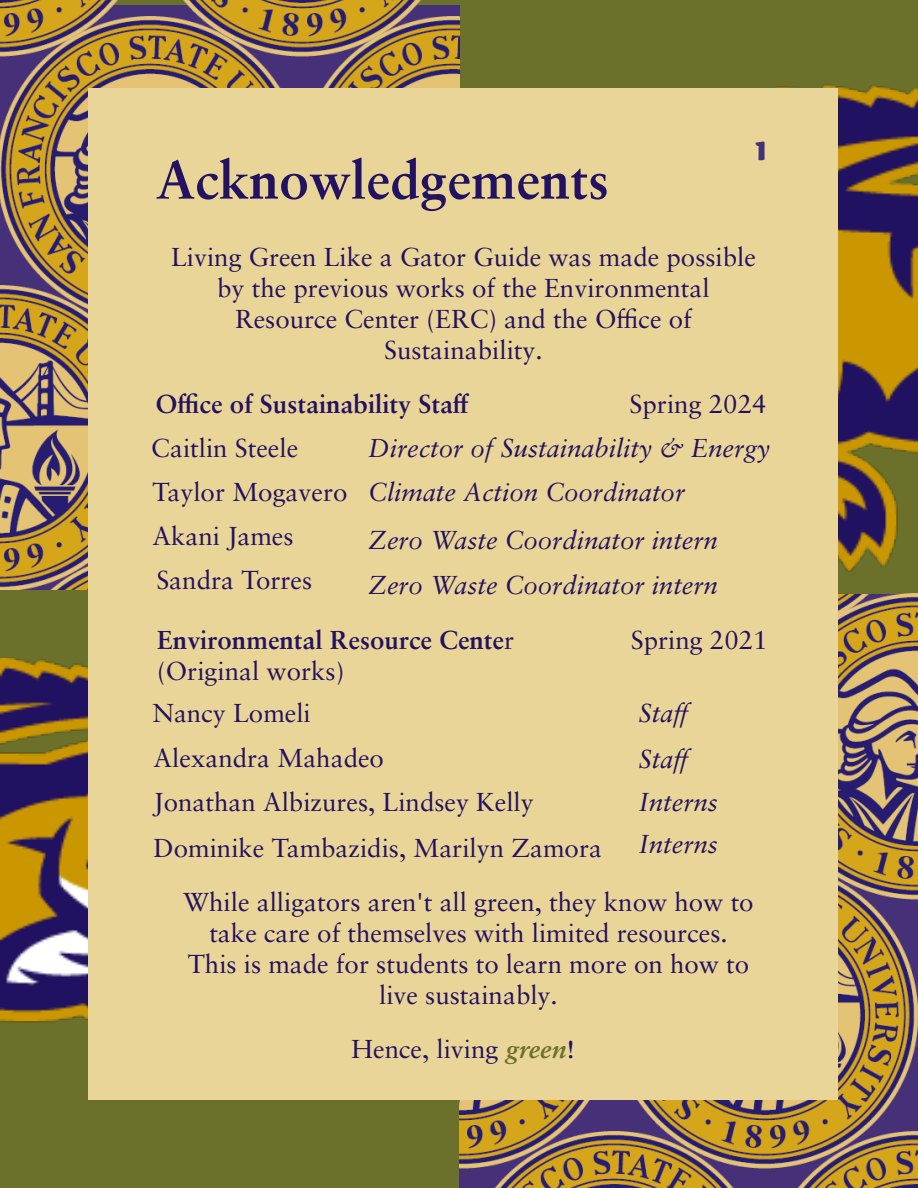
<style>
.page{position:relative;width:918px;height:1188px;background:#fff}
.page>*{position:absolute;margin:0;border:0;box-sizing:border-box;transform-origin:0 0}
.t1{font:700 54px "Sabon LT Pro";color:#231161}
.t2{font:25.95px/31px "Sabon LT Pro";color:#231161}
.t3{font:italic 25.95px/44.2px "Sabon LT Pro";color:#231161}
.t4{font:700 25.95px/31px "Sabon LT Pro";color:#231161}
.t5{font:25.95px "Ice Cream Standard";color:#463077}
.s1{font-weight:400}
.s2{font-weight:700;font-style:italic;color:#6b702b}
</style>
<div class="page">
<div style="left:459px;top:0;width:459px;height:594px;background:#6b702b"></div>
<img style="left:838px;top:593px;width:80px;height:266px">
<img style="left:619px;top:859px;width:299px;height:269px">
<img style="left:459px;top:1100px;width:160px;height:28px">
<img style="left:838px;top:594px;width:67px;height:43px">
<img style="left:771px;top:1128px;width:147px;height:60px">
<img style="left:459px;top:1128px;width:312px;height:60px">
<img style="left:307px;top:60px;width:152px;height:28px">
<img style="left:0;top:325px;width:89px;height:226px">
<img style="left:0;top:60px;width:307px;height:265px">
<img style="left:156px;top:0;width:303px;height:60px">
<img style="left:0;top:0;width:156px;height:60px">
<img style="left:0;top:551px;width:89px;height:39px">
<div style="left:0;top:590px;width:459px;height:598px;background:#6b702b"></div>
<img style="left:776px;top:84px;width:142px;height:488px">
<img style="left:0;top:658px;width:89px;height:442px">
<div style="left:89px;top:88px;width:749px;height:1012px;background:#e9d597"></div>
<p class="t5" style="left:756px;top:129px;width:12px">1</p>
<h1 class="t1" style="left:156px;top:146px;width:455px">Acknowledgements</h1>
<p class="t2" style="left:171px;top:241px;width:586px;text-align:center">Living Green Like a Gator Guide was made possible by the previous works of the Environmental Resource Center (ERC) and the Office of Sustainability.</p>
<p class="t4" style="left:156px;top:388px;width:315px">Office of Sustainability Staff</p>
<p class="t2" style="left:630px;top:388px;width:138px">Spring 2024</p>
<p class="t2" style="left:151px;top:425px;width:198px;line-height:44.2px">Caitlin Steele<br>Taylor Mogavero</p>
<p class="t3" style="left:368px;top:425px;width:403px">Director of Sustainability &amp; Energy<br>Climate Action Coordinator</p>
<p class="t2" style="left:152px;top:514px;width:161px;line-height:44px">Akani James<br>Sandra Torres</p>
<p class="t3" style="left:368px;top:518px;width:351px">Zero Waste Coordinator intern</p>
<p class="t3" style="left:368px;top:562px;width:351px">Zero Waste Coordinator intern</p>
<p class="t4" style="left:157px;top:624px;width:359px">Environmental Resource Cente<span class="s1">r (Original works)</span></p>
<p class="t2" style="left:631px;top:624px;width:138px">Spring 2021</p>
<p class="t2" style="left:152px;top:691px;width:233px;line-height:44.2px">Nancy Lomeli<br>Alexandra Mahadeo</p>
<p class="t3" style="left:639px;top:691px;width:55px">Staff</p>
<p class="t2" style="left:154px;top:778px;width:450px;line-height:45.9px">Jonathan Albizures, Lindsey Kelly<br>Dominike Tambazidis, Marilyn Zamora</p>
<p class="t3" style="left:639px;top:779px;width:81px">Interns</p>
<p class="t3" style="left:639px;top:737px;width:55px">Staff</p>
<p class="t3" style="left:639px;top:821px;width:81px">Interns</p>
<p class="t2" style="left:183px;top:886px;width:572px;text-align:center">While alligators aren't all green, they know how to take care of themselves with limited resources.<br>This is made for students to learn more on how to live sustainably.</p>
<p class="t2" style="left:352px;top:1033px;width:225px">Hence, living <span class="s2">green</span>!</p>
</div>
